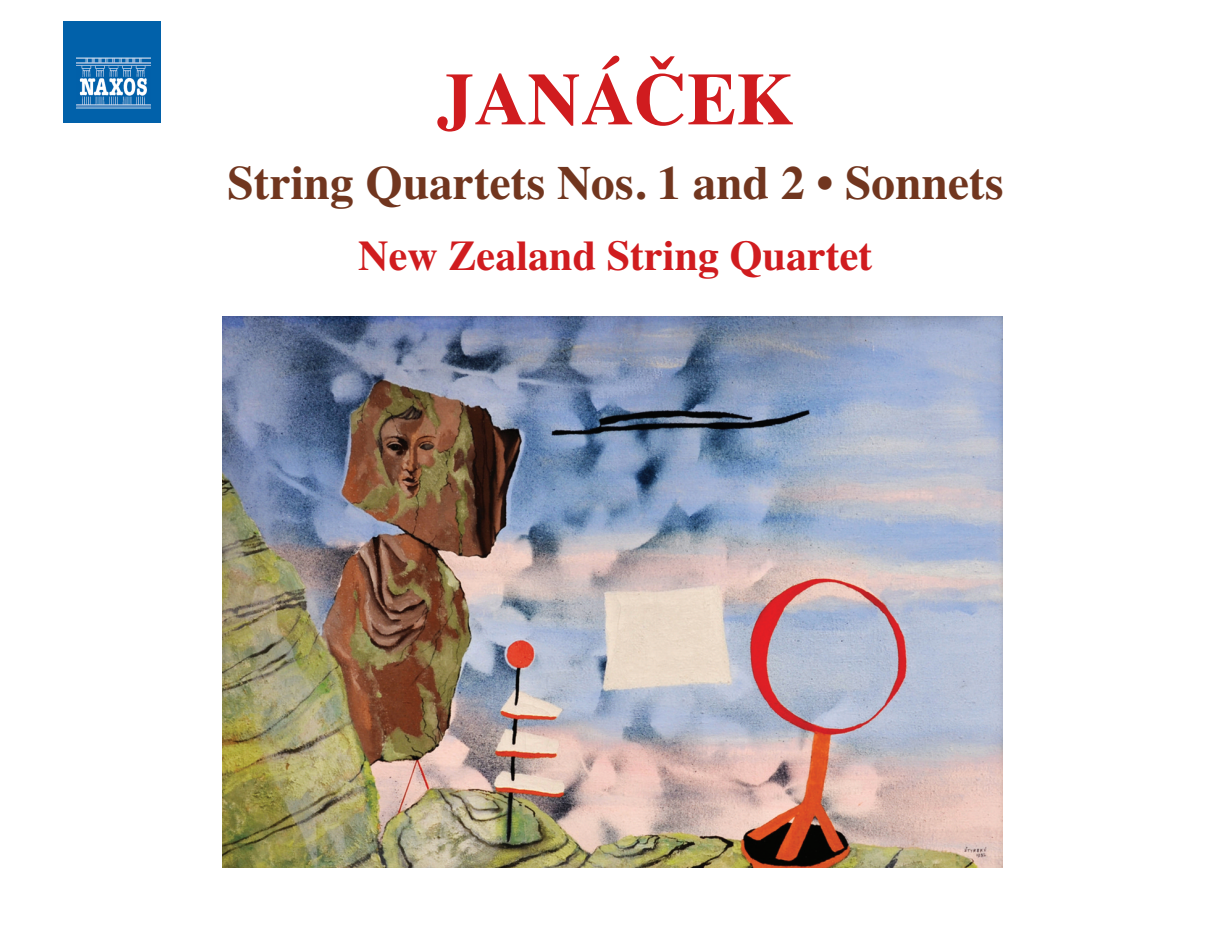
<style>
.page{position:relative;width:1231px;height:936px;background:#fff}
.page>*{position:absolute;margin:0;border:0;box-sizing:border-box;transform-origin:0 0}
.t1{font:700 73.8px "Times";color:#d01c1f}
.t2{font:700 47.4px "Times";color:#71361f}
.t3{font:700 42.15px "Times";color:#d01c1f}
</style>
<div class="page">
<img style="left:223px;top:316px;width:779px;height:550px">
<div style="left:64px;top:21px;width:97px;height:102px;background:#0161aa"></div>
<img style="left:76px;top:58px;width:74px;height:50px">
<h1 class="t1" style="left:437px;top:56px;width:358px">JANÁČEK</h1>
<p class="t2" style="left:227px;top:155px;width:777px">String Quartets Nos. 1 and 2 • Sonnets</p>
<p class="t3" style="left:358px;top:231px;width:516px">New Zealand String Quartet</p>
</div>
